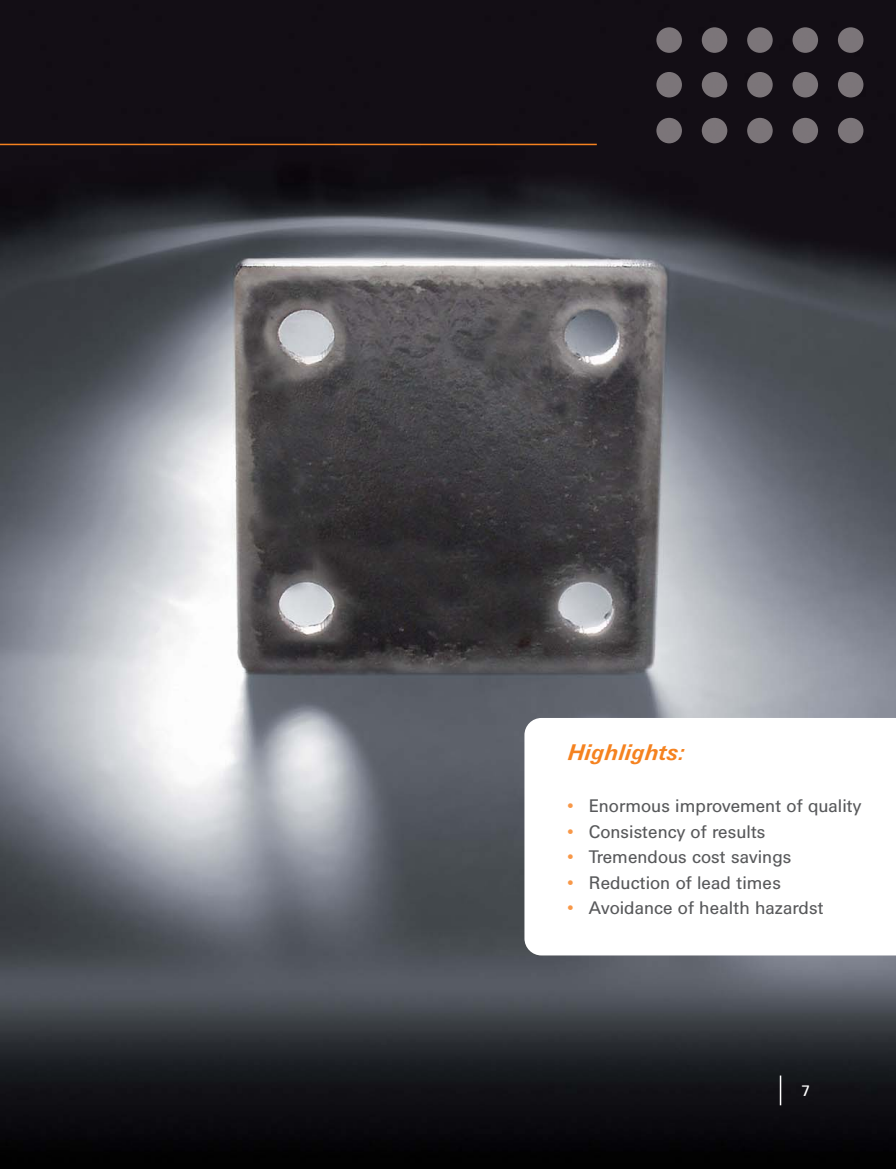
<style>
.page{position:relative;width:896px;height:1169px;background:#fff}
.page>*{position:absolute;margin:0;border:0;box-sizing:border-box;transform-origin:0 0}
.t1{font:italic 700 22.5px "Univers BQ";color:#f5821f}
.t2{font:18px "Univers BQ";color:#58595b}
.t3{font:15px "Univers BQ";color:#fff}
.s1{color:#f89848}
</style>
<div class="page">
<svg style="left:0;top:905px;width:1px;height:264px"></svg>
<img style="left:1px;top:0;width:894px;height:1169px">
<hr style="left:779px;top:1075px;width:1px;height:30px;background:#fff">
<svg style="left:524px;top:718px;width:371px;height:237px"></svg>
<img style="left:656px;top:27px;width:25px;height:26px">
<img style="left:701px;top:27px;width:26px;height:26px">
<img style="left:792px;top:27px;width:25px;height:26px">
<img style="left:746px;top:27px;width:26px;height:26px">
<img style="left:837px;top:27px;width:26px;height:26px">
<img style="left:656px;top:72px;width:25px;height:25px">
<img style="left:701px;top:72px;width:26px;height:25px">
<img style="left:792px;top:72px;width:25px;height:25px">
<img style="left:746px;top:72px;width:26px;height:25px">
<img style="left:837px;top:72px;width:26px;height:25px">
<img style="left:656px;top:118px;width:25px;height:25px">
<img style="left:701px;top:118px;width:26px;height:25px">
<img style="left:792px;top:118px;width:25px;height:25px">
<img style="left:746px;top:118px;width:26px;height:25px">
<hr style="left:0;top:144px;width:596px;height:1px;background:#f5821f">
<img style="left:837px;top:118px;width:26px;height:25px">
<p class="t1" style="left:567px;top:744px;width:118px">Highlights:</p>
<p class="t2" style="left:567px;top:799px;width:295px"><span class="s1">•</span> Enormous improvement of quality</p>
<p class="t2" style="left:567px;top:825px;width:199px"><span class="s1">•</span> Consistency of results</p>
<p class="t2" style="left:567px;top:850px;width:225px"><span class="s1">•</span> Tremendous cost savings</p>
<p class="t2" style="left:567px;top:876px;width:215px"><span class="s1">•</span> Reduction of lead times</p>
<p class="t2" style="left:567px;top:901px;width:258px"><span class="s1">•</span> Avoidance of health hazardst</p>
<p class="t3" style="left:800px;top:1085px;width:11px">7</p>
</div>
